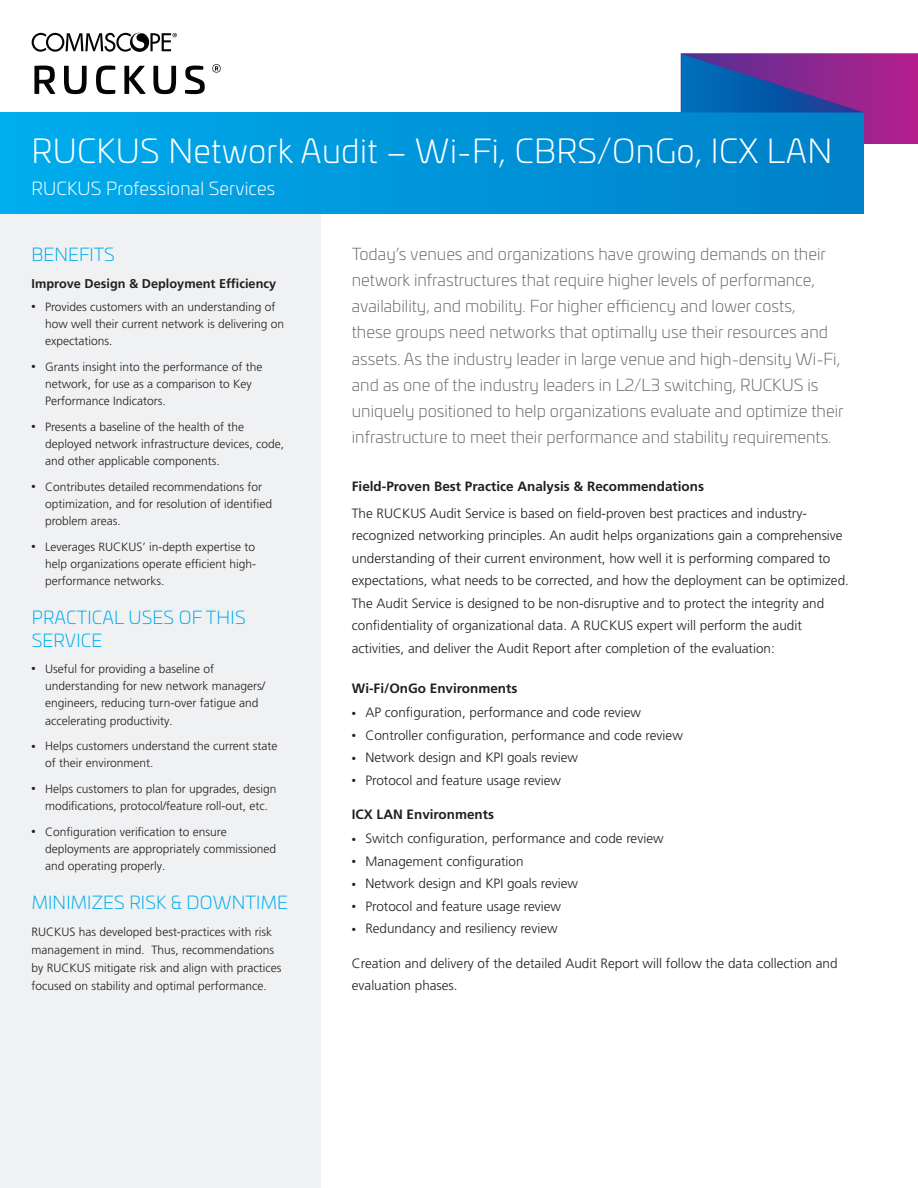
<style>
.page{position:relative;width:918px;height:1188px;background:#fff}
.page>*{position:absolute;margin:0;border:0;box-sizing:border-box;transform-origin:0 0}
.Header_1{font:300 33px "Univia Pro";letter-spacing:.01em;color:#fff}
.Subhead_12_pt_blue{font:300 18px/22.5px "Univia Pro";letter-spacing:.01em;color:#00aeef}
.Header_1-2{font:300 18px "Univia Pro";letter-spacing:.01em;color:#fff}
.Intro_body_11pt{font:300 16.5px/26.2px "Univia Pro";color:#6c6d70}
.Body_text_9pt{font:300 13.5px/22.5px "Frutiger LT Pro";color:#231f20}
.Body_text_9pt__rucku{font:700 13.5px "Frutiger LT Pro";color:#231f20}
.Body_text_9pt-2{font:700 12.75px "Frutiger LT Pro";color:#231f20}
.Body_text_9pt-3{font:300 12px/17.2px "Frutiger LT Pro";color:#231f20}
</style>
<div class="page">
<div style="left:0;top:198px;width:321px;height:990px;background:#f0f1f2"></div>
<div style="left:0;top:113px;width:864px;height:100px;background:linear-gradient(to right,#00adee,#0080c7)"></div>
<svg style="left:681px;top:53px;width:237px;height:91px;background:#4a4ca6"></svg>
<svg style="left:34px;top:66px;width:21px;height:28px"></svg>
<svg style="left:64px;top:66px;width:23px;height:28px"></svg>
<svg style="left:96px;top:66px;width:19px;height:28px"></svg>
<svg style="left:124px;top:66px;width:22px;height:28px"></svg>
<svg style="left:153px;top:66px;width:23px;height:28px"></svg>
<svg style="left:185px;top:66px;width:20px;height:28px"></svg>
<svg style="left:212px;top:64px;width:9px;height:9px"></svg>
<svg style="left:32px;top:33px;width:145px;height:19px"></svg>
<p class="Header_1" style="left:32px;top:128px;width:802px">RUCKUS Network Audit – Wi-Fi, CBRS/OnGo, ICX LAN</p>
<p class="Header_1-2" style="left:32px;top:176px;width:245px">RUCKUS Professional Services</p>
<p class="Subhead_12_pt_blue" style="left:32px;top:242px;width:85px">BENEFITS</p>
<p class="Body_text_9pt-2" style="left:32px;top:276px;width:246px">Improve Design &amp; Deployment Efficiency</p>
<p class="Body_text_9pt-3" style="left:45px;top:298px;width:241px;text-indent:-14px">• Provides customers with an understanding of how well their current network is delivering on expectations.</p>
<p class="Body_text_9pt-3" style="left:45px;top:358px;width:219px;text-indent:-14px">• Grants insight into the performance of the network, for use as a comparison to Key<br>Performance Indicators.</p>
<p class="Body_text_9pt-3" style="left:45px;top:418px;width:241px;text-indent:-14px">• Presents a baseline of the health of the deployed network infrastructure devices, code, and other applicable components.</p>
<p class="Body_text_9pt-3" style="left:45px;top:478px;width:228px;text-indent:-14px">• Contributes detailed recommendations for optimization, and for resolution of identified problem areas.</p>
<p class="Body_text_9pt-3" style="left:45px;top:538px;width:213px;text-align:justify;text-indent:-14px">• Leverages RUCKUS’ in-depth expertise to help organizations operate efficient high&shy;performance networks.</p>
<p class="Subhead_12_pt_blue" style="left:32px;top:606px;width:215px">PRACTICAL USES OF THIS<br>SERVICE</p>
<p class="Body_text_9pt-3" style="left:45px;top:660px;width:222px;text-indent:-14px">• Useful for providing a baseline of understanding for new network managers/ engineers, reducing turn-over fatigue and accelerating productivity.</p>
<p class="Body_text_9pt-3" style="left:45px;top:738px;width:234px;text-indent:-14px">• Helps customers understand the current state of their environment.</p>
<p class="Body_text_9pt-3" style="left:32px;top:780px;width:246px;text-align:center">• Helps customers to plan for upgrades, design modifications, protocol/feature roll-out, etc.</p>
<p class="Body_text_9pt-3" style="left:45px;top:823px;width:232px;text-indent:-14px">• Configuration verification to ensure deployments are appropriately commissioned and operating properly.</p>
<p class="Subhead_12_pt_blue" style="left:32px;top:891px;width:258px">MINIMIZES RISK &amp; DOWNTIME</p>
<p class="Body_text_9pt-3" style="left:32px;top:923px;width:252px;line-height:18px">RUCKUS has developed best-practices with risk management in mind. Thus, recommendations by RUCKUS mitigate risk and align with practices focused on stability and optimal performance.</p>
<p class="Intro_body_11pt" style="left:352px;top:240px;width:493px">Today’s venues and organizations have growing demands on their network infrastructures that require higher levels of performance, availability, and mobility. For higher efficiency and lower costs,<br>these groups need networks that optimally use their resources and assets. As the industry leader in large venue and high-density Wi-Fi, and as one of the industry leaders in L2/L3 switching, RUCKUS is uniquely positioned to help organizations evaluate and optimize their infrastructure to meet their performance and stability requirements.</p>
<p class="Body_text_9pt__rucku" style="left:352px;top:478px;width:354px">Field-Proven Best Practice Analysis &amp; Recommendations</p>
<p class="Body_text_9pt" style="left:352px;top:502px;width:499px">The RUCKUS Audit Service is based on field-proven best practices and industry&shy;recognized networking principles. An audit helps organizations gain a comprehensive understanding of their current environment, how well it is performing compared to expectations, what needs to be corrected, and how the deployment can be optimized.<br>The Audit Service is designed to be non-disruptive and to protect the integrity and confidentiality of organizational data. A RUCKUS expert will perform the audit activities, and deliver the Audit Report after completion of the evaluation:</p>
<p class="Body_text_9pt__rucku" style="left:352px;top:680px;width:167px">Wi-Fi/OnGo Environments</p>
<p class="Body_text_9pt" style="left:352px;top:701px;width:291px">• AP configuration, performance and code review</p>
<p class="Body_text_9pt" style="left:352px;top:724px;width:333px">• Controller configuration, performance and code review</p>
<p class="Body_text_9pt" style="left:352px;top:746px;width:228px">• Network design and KPI goals review</p>
<p class="Body_text_9pt" style="left:352px;top:769px;width:211px">• Protocol and feature usage review</p>
<p class="Body_text_9pt__rucku" style="left:352px;top:806px;width:144px">ICX LAN Environments</p>
<p class="Body_text_9pt" style="left:352px;top:827px;width:313px">• Switch configuration, performance and code review</p>
<p class="Body_text_9pt" style="left:352px;top:850px;width:173px">• Management configuration</p>
<p class="Body_text_9pt" style="left:352px;top:872px;width:228px">• Network design and KPI goals review</p>
<p class="Body_text_9pt" style="left:352px;top:895px;width:211px">• Protocol and feature usage review</p>
<p class="Body_text_9pt" style="left:352px;top:917px;width:207px">• Redundancy and resiliency review</p>
<p class="Body_text_9pt" style="left:352px;top:952px;width:487px">Creation and delivery of the detailed Audit Report will follow the data collection and evaluation phases.</p>
</div>
